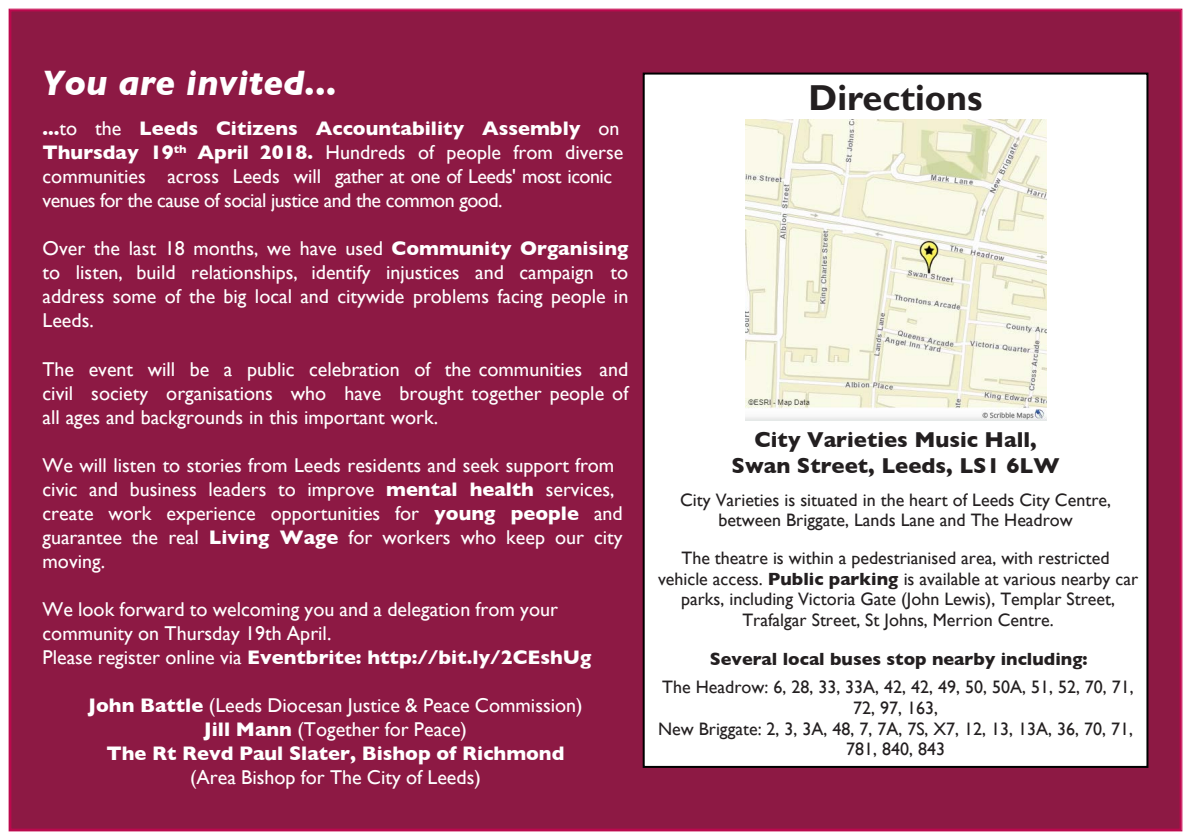
<style>
.page{position:relative;width:1191px;height:840px;background:#fff}
.page>*{position:absolute;margin:0;border:0;box-sizing:border-box;transform-origin:0 0}
.t1{font:italic 700 36px "Gill Sans";color:#fff}
.t2{font:700 36px "Gill Sans";color:#231f20}
.t3{font:700 22px/26.4px "Gill Sans";color:#231f20;text-align:center}
.t4{font:20px/24px "Gill Sans";color:#fff;text-align:justify}
.t5{font:20px/24px "Gill Sans";letter-spacing:-.025em;color:#fff}
.t6{font:18px/20.8px "Gill Sans";color:#231f20;text-align:center}
.t7{font:700 18px "Gill Sans";color:#231f20}
.s1{font-weight:700}
.s2{font-style:inherit}
</style>
<div class="page">
<div style="left:9px;top:9px;width:1173px;height:821px;background:#8d1944"></div>
<div style="left:642px;top:72px;width:506px;height:695px;background:#fff;border:2px solid #000"></div>
<img style="left:745px;top:119px;width:301px;height:301px">
<p class="t1" style="left:43px;top:62px;width:296px">You are invited...</p>
<p class="t5" style="left:43px;top:116px;width:582px"><span class="s1">...</span>to the <span class="s1">Leeds Citizens Accountability Assembly</span> on <span class="s1">Thursday 19</span><sup>th</sup> <span class="s1">April 2018.</span> Hundreds of people from diverse communities across Leeds will gather at one of Leeds' most iconic venues for the cause of social justice and the common good.</p>
<p class="t4" style="left:43px;top:236px;width:587px">Over the last 18 months, we have used <span class="s1">Community Organising </span>to listen, build relationships, identify injustices and campaign to address some of the big local and citywide problems facing people in Leeds.</p>
<p class="t4" style="left:43px;top:356px;width:587px">The event will be a public celebration of the communities and civil society organisations who have brought together people of all ages and backgrounds in this important work.</p>
<p class="t4" style="left:43px;top:452px;width:582px;text-align:left">We will listen to stories from Leeds residents and <span class="s2">seek</span> support <span class="s2">from </span>civic and business leaders to improve <span class="s1">mental health</span> services, create work experience opportunities for <span class="s1">young people</span> and guarantee the real <span class="s1">Living Wage</span> for workers who keep our city moving.</p>
<p class="t4" style="left:43px;top:596px;width:550px;text-align:left">We look forward to welcoming you and a delegation from your community on Thursday 19th April.<br>Please register online via <span class="s1">Eventbrite: http://bit.ly/2CEshUg</span></p>
<p class="t4" style="left:88px;top:692px;width:496px;text-align:center"><span class="s1">John Battle</span> (Leeds Diocesan Justice &amp; Peace Commission)<br><span class="s1">Jill Mann</span> (Together for Peace)<br><span class="s1">The Rt Revd Paul Slater, Bishop of Richmond </span>(Area Bishop for The City of Leeds)</p>
<p class="t2" style="left:808px;top:76px;width:176px">Directions</p>
<p class="t3" style="left:731px;top:425px;width:329px">City Varieties Music Hall,<br>Swan Street, Leeds, LS1 6LW</p>
<p class="t6" style="left:680px;top:488px;width:432px">City Varieties is situated in the heart of Leeds City Centre, between Briggate, Lands Lane and The Headrow</p>
<p class="t6" style="left:658px;top:547px;width:482px">The theatre is within a pedestrianised area, with restricted vehicle access. <span class="s1">Public parking</span> is available at various nearby car parks, including Victoria Gate (John Lewis), Templar Street, Trafalgar Street, St Johns, Merrion Centre.</p>
<p class="t7" style="left:710px;top:644px;width:379px">Several local buses stop nearby including:</p>
<p class="t6" style="left:658px;top:675px;width:477px">The Headrow: 6, 28, 33, 33A, 42, 42, 49, 50, 50A, 51, 52, 70, 71, 72, 97, 163,<br>New Briggate: 2, 3, 3A, 48, 7, 7A, 7S, X7, 12, 13, 13A, 36, 70, 71, 781, 840, 843</p>
</div>
